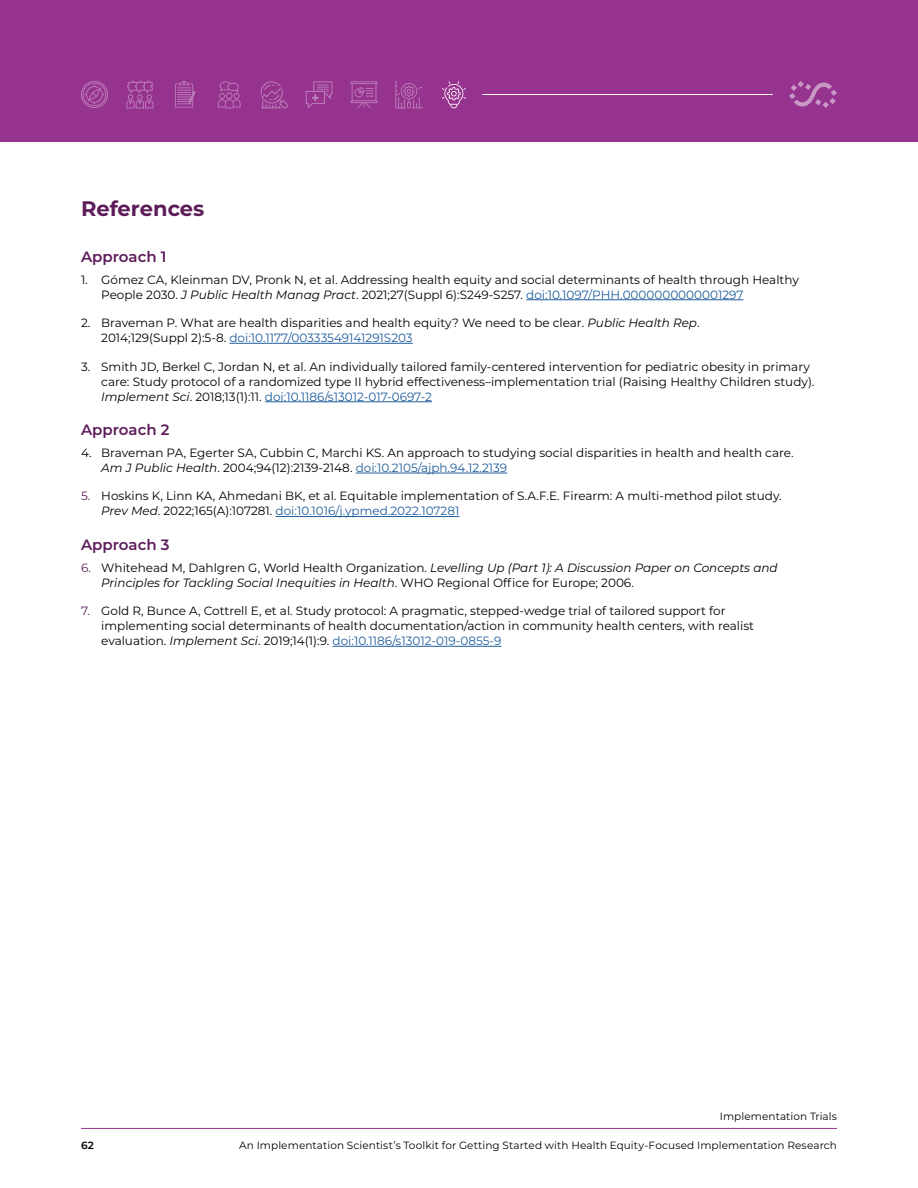
<style>
.page{position:relative;width:918px;height:1188px;background:#fff}
.page>*{position:absolute;margin:0;border:0;box-sizing:border-box;transform-origin:0 0}
.t1{font:700 21px "Montserrat";color:#5d1c59}
.t2{font:600 15px "Montserrat";color:#5d1c59}
.t3{font:12px/15px "Montserrat";color:#000}
.t4{font:italic 12px/15px "Montserrat";color:#000}
.t5{font:10.5px "Montserrat";letter-spacing:.01em;color:#000}
.t6{font:600 10.5px "Montserrat";color:#000}
.s1{font-style:italic}
.s2{color:#205d9d}
.s3{color:#5d1c59}
.s4{font-style:normal;color:#5d1c59}
.s5{font-style:normal}
</style>
<div class="page">
<div style="left:0;top:0;width:918px;height:142px;background:#96338f"></div>
<hr style="left:81px;top:1128px;width:756px;height:1px;background:#96338f">
<hr style="left:482px;top:94px;width:291px;height:1px;background:#fff">
<svg style="left:81px;top:81px;width:27px;height:27px"></svg>
<svg style="left:126px;top:81px;width:27px;height:27px"></svg>
<svg style="left:175px;top:81px;width:21px;height:27px"></svg>
<svg style="left:218px;top:81px;width:23px;height:27px"></svg>
<svg style="left:261px;top:81px;width:27px;height:27px"></svg>
<svg style="left:306px;top:81px;width:26px;height:27px"></svg>
<svg style="left:350px;top:81px;width:28px;height:27px"></svg>
<svg style="left:395px;top:81px;width:28px;height:27px"></svg>
<svg style="left:442px;top:81px;width:24px;height:27px"></svg>
<svg style="left:789px;top:81px;width:48px;height:27px"></svg>
<hr style="left:526px;top:299px;width:217px;height:1px;background:#205d9d">
<hr style="left:229px;top:343px;width:184px;height:1px;background:#205d9d">
<hr style="left:265px;top:401px;width:167px;height:1px;background:#205d9d">
<hr style="left:356px;top:473px;width:151px;height:1px;background:#205d9d">
<hr style="left:276px;top:516px;width:183px;height:1px;background:#205d9d">
<hr style="left:333px;top:646px;width:168px;height:1px;background:#205d9d">
<h3 class="t1" style="left:81px;top:193px;width:125px">References</h3>
<h4 class="t2" style="left:81px;top:246px;width:87px">Approach 1</h4>
<p class="t3" style="left:101px;top:271px;width:699px;text-indent:-20px">1. Gómez CA, Kleinman DV, Pronk N, et al. Addressing health equity and social determinants of health through Healthy<br>People 2030. <span class="s1">J Public Health Manag Pract</span>. 2021;27(Suppl 6):S249-S257. <span class="s2">doi:10.1097/PHH.0000000000001297</span></p>
<p class="t3" style="left:101px;top:315px;width:600px;text-indent:-20px">2. Braveman P. What are health disparities and health equity? We need to be clear. <span class="s1">Public Health Rep</span>.<br>2014;129(Suppl 2):5-8. <span class="s2">doi:10.1177/00333549141291S203</span></p>
<p class="t3" style="left:101px;top:358px;width:715px;text-indent:-20px">3. Smith JD, Berkel C, Jordan N, et al. An individually tailored family-centered intervention for pediatric obesity in primary care: Study protocol of a randomized type II hybrid effectiveness–implementation trial (Raising Healthy Children study).<br><span class="s1">Implement Sci</span>. 2018;13(1):11. <span class="s2">doi:10.1186/s13012-017-0697-2</span></p>
<h4 class="t2" style="left:81px;top:419px;width:90px">Approach 2</h4>
<p class="t3" style="left:101px;top:445px;width:694px;text-indent:-20px">4. Braveman PA, Egerter SA, Cubbin C, Marchi KS. An approach to studying social disparities in health and health care.<br><span class="s1">Am J Public Health</span>. 2004;94(12):2139-2148. <span class="s2">doi:10.2105/ajph.94.12.2139</span></p>
<p class="t3" style="left:101px;top:488px;width:682px;text-indent:-20px"><span class="s3">5.</span> Hoskins K, Linn KA, Ahmedani BK, et al. Equitable implementation of S.A.F.E. Firearm: A multi-method pilot study.<br><span class="s1">Prev Med</span>. 2022;165(A):107281. <span class="s2">doi:10.1016/j.ypmed.2022.107281</span></p>
<h4 class="t2" style="left:81px;top:534px;width:90px">Approach 3</h4>
<p class="t4" style="left:101px;top:559px;width:678px;text-indent:-20px"><span class="s4">6.</span> <span class="s5">Whitehead M, Dahlgren G, World Health Organization.</span> Levelling Up (Part 1): A Discussion Paper on Concepts and<br>Principles for Tackling Social Inequities in Health<span class="s5">. WHO Regional Office for Europe; 2006.</span></p>
<p class="t3" style="left:101px;top:603px;width:654px;text-indent:-20px"><span class="s3">7.</span> Gold R, Bunce A, Cottrell E, et al. Study protocol: A pragmatic, stepped-wedge trial of tailored support for implementing social determinants of health documentation/action in community health centers, with realist evaluation. <span class="s1">Implement Sci</span>. 2019;14(1):9. <span class="s2">doi:10.1186/s13012-019-0855-9</span></p>
<p class="t5" style="left:720px;top:1109px;width:119px">Implementation Trials</p>
<p class="t6" style="left:81px;top:1138px;width:14px">62</p>
<p class="t5" style="left:239px;top:1138px;width:599px">An Implementation Scientist’s Toolkit for Getting Started with Health Equity-Focused Implementation Research</p>
</div>
